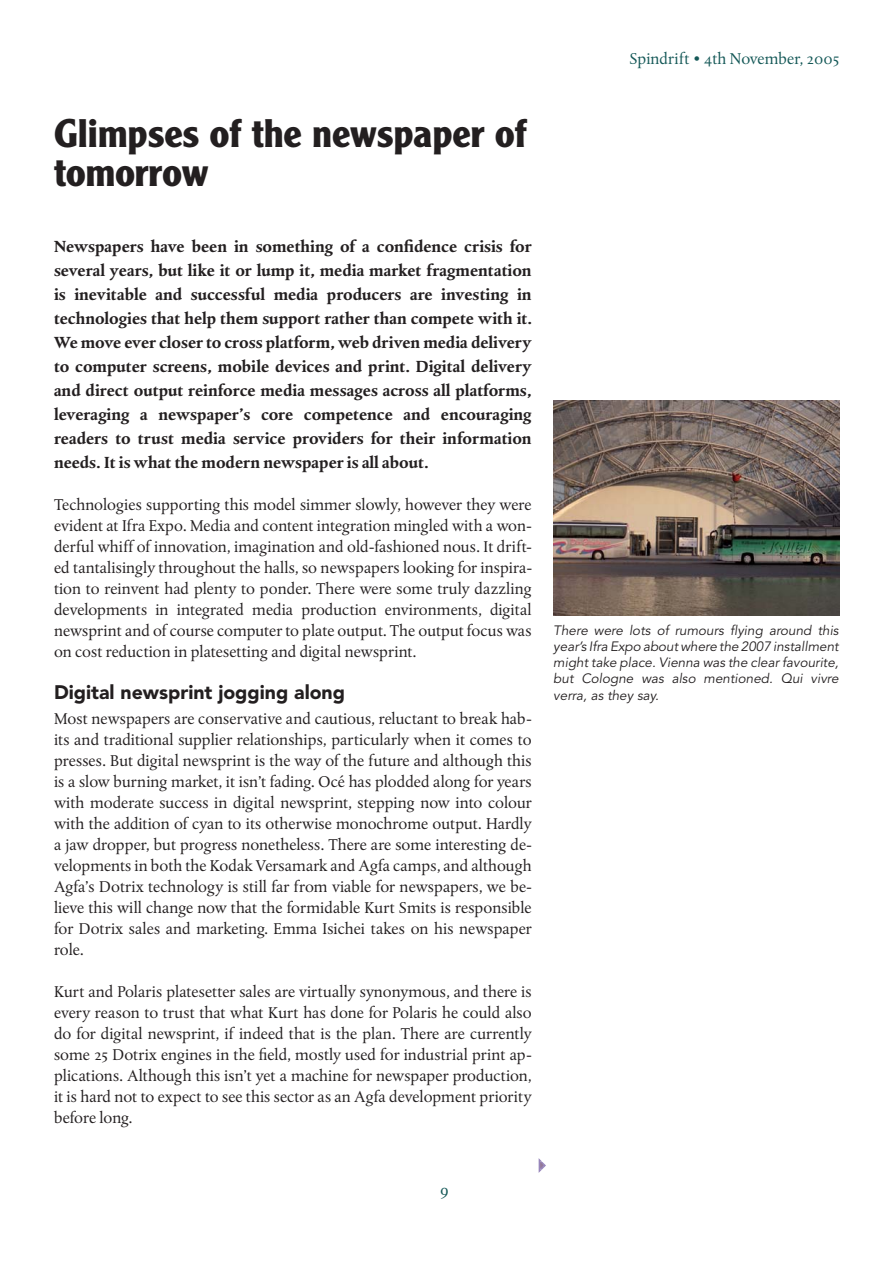
<style>
.page{position:relative;width:893px;height:1263px;background:#fff}
.page>*{position:absolute;margin:0;border:0;box-sizing:border-box;transform-origin:0 0}
.t1{font:700 39px/39px "Clearface Gothic LH";color:#231f20}
.t2{font:900 19.5px "Avenir";color:#231f20}
.t3{font:18px "Albertina MT Regular Os F";color:#145857}
.t4{font:16.5px/21px "Albertina MT Regular Os F";color:#231f20;text-align:justify}
.t5{font:16.5px/24px "Albertina MT Bold Os F";color:#231f20;text-align:justify}
.t6{font:16.5px "Albertina MT Regular Os F";color:#145857}
.t7{font:italic 13.5px/16.2px "Avenir";color:#231f20;text-align:justify}
</style>
<div class="page">
<img style="left:553px;top:401px;width:286px;height:214px">
<svg style="left:539px;top:1158px;width:7px;height:15px"></svg>
<h1 class="t1" style="left:54px;top:117px;width:474px">Glimpses of the newspaper of tomorrow</h1>
<p class="t5" style="left:54px;top:235px;width:479px">Newspapers have been in something of a confidence crisis for several years, but like it or lump it, media market fragmentation is inevitable and successful media producers are investing in technologies that help them support rather than compete with it.<br>We move ever closer to cross platform, web driven media delivery to computer screens, mobile devices and print. Digital delivery and direct output reinforce media messages across all platforms, leveraging a newspaper’s core competence and encouraging readers to trust media service providers for their information needs. It is what the modern newspaper is all about.</p>
<p class="t4" style="left:54px;top:495px;width:479px">Technologies supporting this model simmer slowly, however they were evident at Ifra Expo. Media and content integration mingled with a won&shy;derful whiff of innovation, imagination and old-fashioned nous. It drift&shy;ed tantalisingly throughout the halls, so newspapers looking for inspira&shy;tion to reinvent had plenty to ponder. There were some truly dazzling developments in integrated media production environments, digital newsprint and of course computer to plate output. The output focus was on cost reduction in platesetting and digital newsprint.</p>
<p class="t2" style="left:54px;top:684px;width:293px">Digital newsprint jogging along</p>
<p class="t4" style="left:54px;top:709px;width:479px">Most newspapers are conservative and cautious, reluctant to break hab&shy;its and traditional supplier relationships, particularly when it comes to presses. But digital newsprint is the way of the future and although this is a slow burning market, it isn’t fading. Océ has plodded along for years with moderate success in digital newsprint, stepping now into colour with the addition of cyan to its otherwise monochrome output. Hardly a jaw dropper, but progress nonetheless. There are some interesting de&shy;velopments in both the Kodak Versamark and Agfa camps, and although Agfa’s Dotrix technology is still far from viable for newspapers, we be&shy;lieve this will change now that the formidable Kurt Smits is responsible for Dotrix sales and marketing. Emma Isichei takes on his newspaper role.</p>
<p class="t4" style="left:54px;top:982px;width:479px">Kurt and Polaris platesetter sales are virtually synonymous, and there is every reason to trust that what Kurt has done for Polaris he could also do for digital newsprint, if indeed that is the plan. There are currently some 25 Dotrix engines in the field, mostly used for industrial print ap&shy;plications. Although this isn’t yet a machine for newspaper production, it is hard not to expect to see this sector as an Agfa development priority before long.</p>
<p class="t6" style="left:630px;top:51px;width:212px">Spindrift • 4th November, 2005</p>
<p class="t7" style="left:553px;top:623px;width:287px">There were lots of rumours flying around this year’s Ifra Expo about where the 2007 installment might take place. Vienna was the clear favourite, but Cologne was also mentioned. Qui vivre verra, as they say.</p>
<p class="t3" style="left:440px;top:1182px;width:11px">9</p>
</div>
